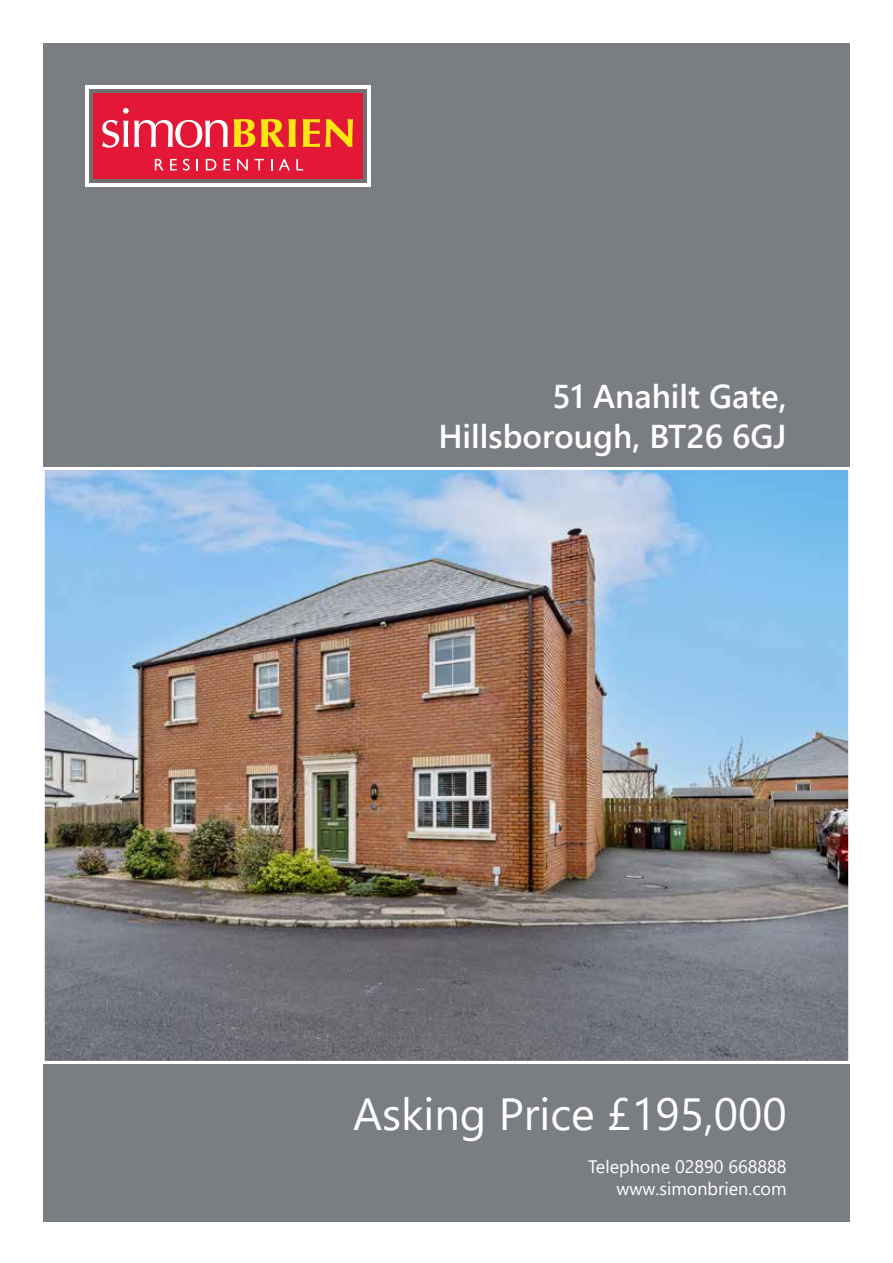
<style>
.page{position:relative;width:893px;height:1263px;background:#fff}
.page>*{position:absolute;margin:0;border:0;box-sizing:border-box;transform-origin:0 0}
.t1{font:45px "Segoe UI";color:#fff}
.t2{font:600 33px/39.6px "Segoe UI";color:#fff;text-align:right}
.t3{font:18px/21.6px "Segoe UI";color:#fff;text-align:right}
</style>
<div class="page">
<div style="left:43px;top:43px;width:807px;height:424px;background:#7a7d82"></div>
<div style="left:43px;top:1064px;width:807px;height:157px;background:#7a7d82"></div>
<img style="left:46px;top:471px;width:801px;height:589px">
<div style="left:42px;top:467px;width:809px;height:597px;border:3px solid #fff"></div>
<div style="left:85px;top:85px;width:286px;height:102px;background:#fff"></div>
<div style="left:89px;top:89px;width:278px;height:94px;background:#717073"></div>
<div style="left:93px;top:93px;width:270px;height:86px;background:#e31837"></div>
<svg style="left:102px;top:108px;width:126px;height:40px"></svg>
<svg style="left:234px;top:119px;width:21px;height:28px"></svg>
<svg style="left:261px;top:119px;width:35px;height:28px"></svg>
<svg style="left:303px;top:119px;width:50px;height:28px"></svg>
<svg style="left:155px;top:159px;width:9px;height:11px"></svg>
<svg style="left:170px;top:159px;width:7px;height:11px"></svg>
<svg style="left:183px;top:159px;width:7px;height:12px"></svg>
<svg style="left:196px;top:159px;width:2px;height:11px"></svg>
<svg style="left:206px;top:159px;width:10px;height:11px"></svg>
<svg style="left:224px;top:159px;width:6px;height:11px"></svg>
<svg style="left:237px;top:159px;width:11px;height:11px"></svg>
<svg style="left:254px;top:159px;width:10px;height:11px"></svg>
<svg style="left:279px;top:159px;width:11px;height:11px"></svg>
<svg style="left:296px;top:159px;width:7px;height:11px"></svg>
<h2 class="t2" style="left:438px;top:374px;width:350px">51 Anahilt Gate,<br>Hillsborough, BT26 6GJ</h2>
<h1 class="t1" style="left:353px;top:1071px;width:435px">Asking Price £195,000</h1>
<p class="t3" style="left:588px;top:1154px;width:200px">Telephone 02890 668888 www.simonbrien.com</p>
</div>
